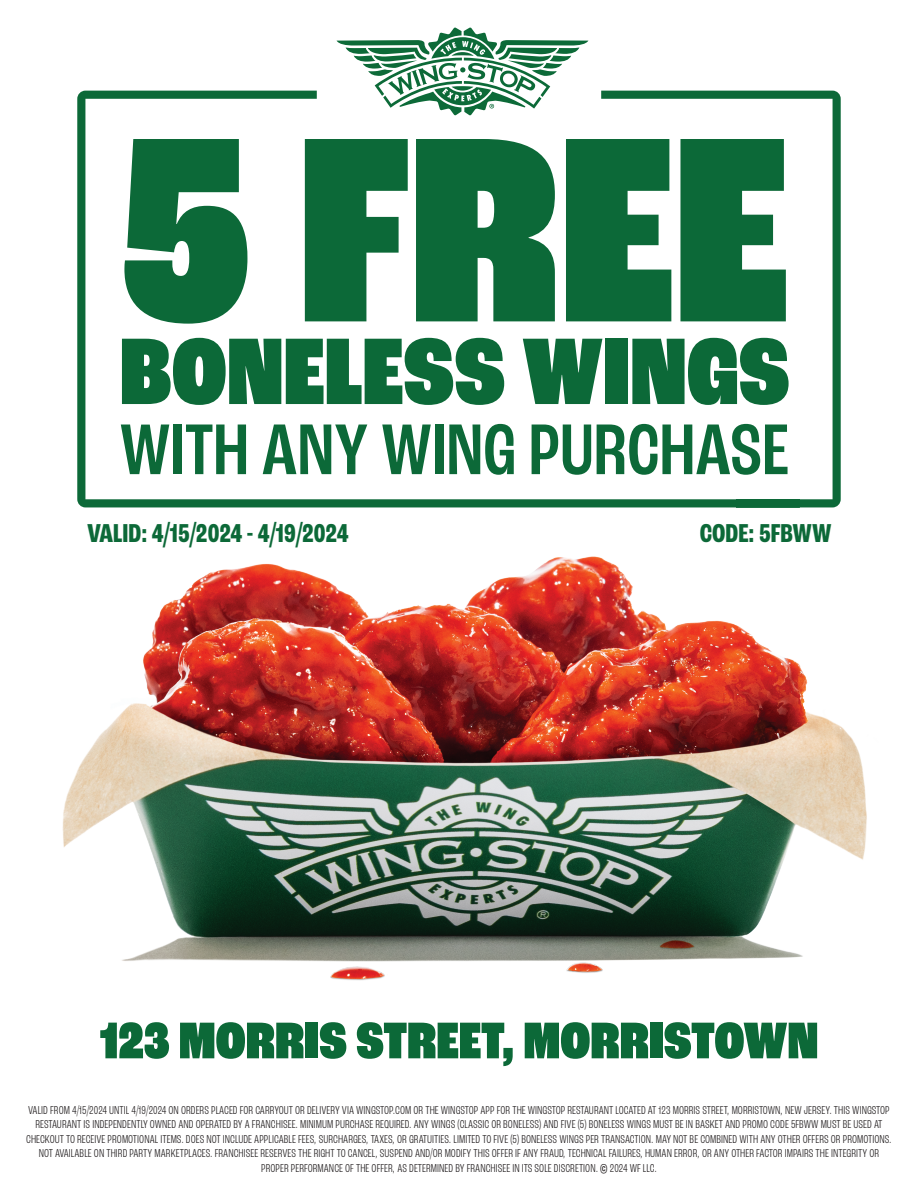
<style>
.page{position:relative;width:918px;height:1188px;background:#fff}
.page>*{position:absolute;margin:0;border:0;box-sizing:border-box;transform-origin:0 0}
.t1{font:900 condensed 277.2px "Roc Grotesk";color:#0c6938}
.t2{font:900 condensed 99.3px "Roc Grotesk";color:#0c6938}
.t3{font:500 condensed 75.45px "Roc Grotesk";color:#0c6938}
.t4{font:900 condensed 54.15px "Roc Grotesk";color:#0c6938}
.t5{font:700 condensed 27.15px "Roc Grotesk";color:#0c6938}
.t6{font:300 condensed 12px/14.4px "Roc Grotesk";letter-spacing:.005em;color:#231f20;text-align:center}
</style>
<div class="page">
<svg style="left:77px;top:91px;width:764px;height:416px"></svg>
<svg style="left:337px;top:27px;width:251px;height:89px"></svg>
<img style="left:63px;top:557px;width:804px;height:423px">
<h1 class="t1" style="left:120px;top:61px;width:670px">5 FREE</h1>
<h2 class="t2" style="left:120px;top:311px;width:672px">BONELESS WINGS</h2>
<h3 class="t3" style="left:120px;top:405px;width:670px">WITH ANY WING PURCHASE</h3>
<h3 class="t5" style="left:87px;top:517px;width:263px">VALID: 4/15/2024 - 4/19/2024</h3>
<h3 class="t5" style="left:700px;top:517px;width:133px">CODE: 5FBWW</h3>
<h3 class="t4" style="left:100px;top:1008px;width:720px">123 MORRIS STREET, MORRISTOWN</h3>
<p class="t6" style="left:26px;top:1103px;width:867px">VALID FROM 4/15/2024 UNTIL 4/19/2024 ON ORDERS PLACED FOR CARRYOUT OR DELIVERY VIA WINGSTOP.COM OR THE WINGSTOP APP FOR THE WINGSTOP RESTAURANT LOCATED AT 123 MORRIS STREET, MORRISTOWN, NEW JERSEY. THIS WINGSTOP RESTAURANT IS INDEPENDENTLY OWNED AND OPERATED BY A FRANCHISEE. MINIMUM PURCHASE REQUIRED. ANY WINGS (CLASSIC OR BONELESS) AND FIVE (5) BONELESS WINGS MUST BE IN BASKET AND PROMO CODE 5FBWW MUST BE USED AT CHECKOUT TO RECEIVE PROMOTIONAL ITEMS. DOES NOT INCLUDE APPLICABLE FEES, SURCHARGES, TAXES, OR GRATUITIES. LIMITED TO FIVE (5) BONELESS WINGS PER TRANSACTION. MAY NOT BE COMBINED WITH ANY OTHER OFFERS OR PROMOTIONS.<br>NOT AVAILABLE ON THIRD PARTY MARKETPLACES. FRANCHISEE RESERVES THE RIGHT TO CANCEL, SUSPEND AND/OR MODIFY THIS OFFER IF ANY FRAUD, TECHNICAL FAILURES, HUMAN ERROR, OR ANY OTHER FACTOR IMPAIRS THE INTEGRITY OR PROPER PERFORMANCE OF THE OFFER, AS DETERMINED BY FRANCHISEE IN ITS SOLE DISCRETION. © 2024 WF LLC.</p>
</div>
